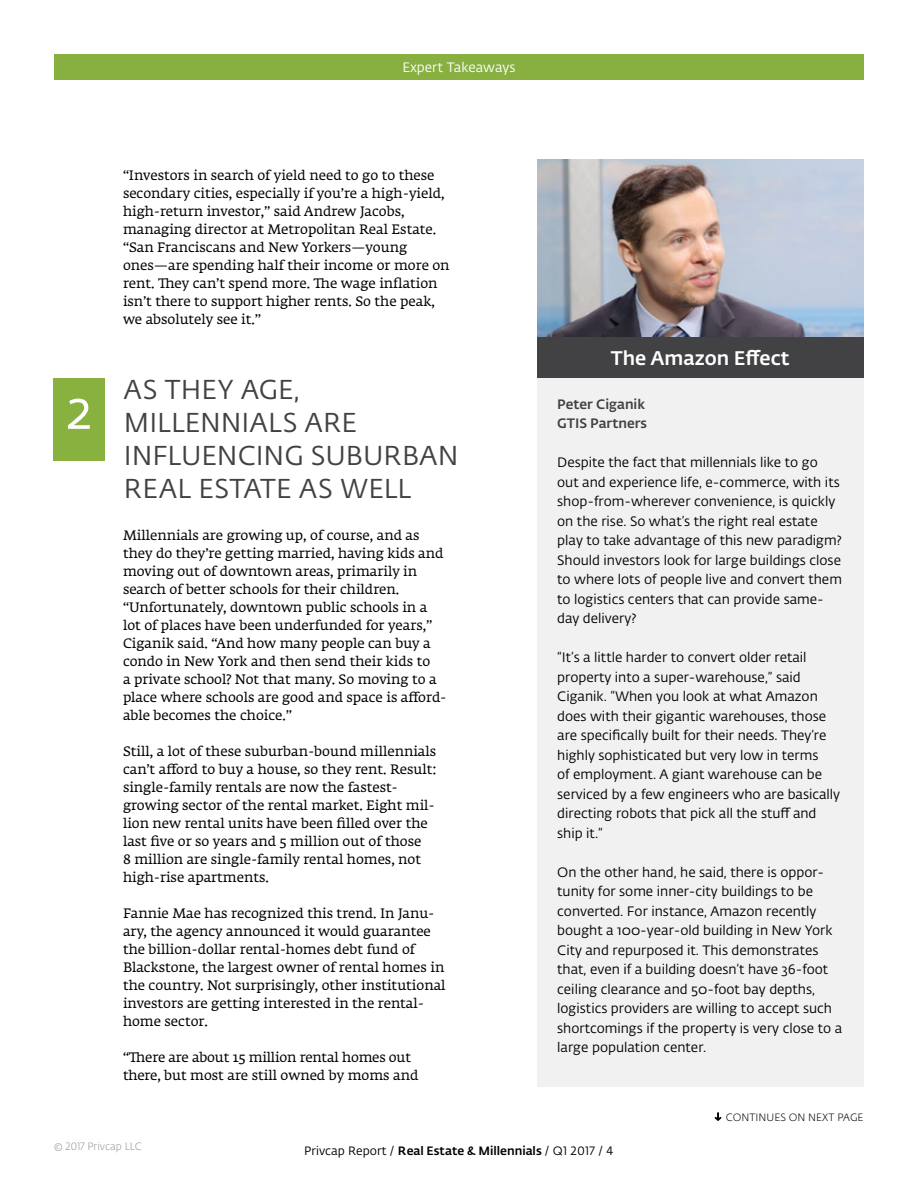
<style>
.page{position:relative;width:918px;height:1188px;background:#fff}
.page>*{position:absolute;margin:0;border:0;box-sizing:border-box;transform-origin:0 0}
.t1{font:54px "Fedra Sans Alt Pro";color:#fff}
.t2{font:27px/33px "Fedra Sans Alt Pro";color:#424143}
.t3{font:500 19.5px "Fedra Sans Alt Pro";color:#fff}
.t4{font:13.5px/18px "Fedra Serif A Std";color:#000}
.t5{font:13.5px/19.5px "Fedra Sans Alt Pro";color:#000}
.t6{font:500 13.5px/19.5px "Fedra Sans Alt Pro";color:#424143}
.t7{font:13.5px "Fedra Sans Alt Pro";color:#fff}
.t8{font:12px "Fedra Sans Alt Pro";color:#000}
.t9{font:300 10.5px "Fedra Sans Alt Pro";color:#000}
.t10{font:300 10.5px "Fedra Sans Alt Pro";color:#939598}
.s1{font-weight:500}
</style>
<div class="page">
<div style="left:54px;top:54px;width:810px;height:26px;background:#88b040"></div>
<svg style="left:715px;top:1112px;width:6px;height:9px"></svg>
<img style="left:537px;top:160px;width:327px;height:177px">
<div style="left:537px;top:378px;width:327px;height:708px;background:#f1f1f1"></div>
<div style="left:537px;top:337px;width:326px;height:41px;background:#424143"></div>
<div style="left:53px;top:378px;width:52px;height:82px;background:#89b13f"></div>
<p class="t7" style="left:402px;top:58px;width:115px">Expert Takeaways</p>
<h1 class="t1" style="left:66px;top:372px;width:28px">2</h1>
<p class="t4" style="left:123px;top:167px;width:328px">“Investors in search of yield need to go to these secondary cities, especially if you’re a high-yield, high-return investor,” said Andrew Jacobs, managing director at Metropolitan Real Estate. “San Franciscans and New Yorkers—young ones—are spending half their income or more on rent. They can’t spend more. The wage inflation isn’t there to support higher rents. So the peak, we absolutely see it.”</p>
<h2 class="t2" style="left:124px;top:373px;width:336px">AS THEY AGE,<br>MILLENNIALS ARE<br>INFLUENCING SUBURBAN<br>REAL ESTATE AS WELL</h2>
<p class="t4" style="left:123px;top:527px;width:325px">Millennials are growing up, of course, and as they do they’re getting married, having kids and moving out of downtown areas, primarily in search of better schools for their children. “Unfortunately, downtown public schools in a lot of places have been underfunded for years,” Ciganik said. “And how many people can buy a condo in New York and then send their kids to<br>a private school? Not that many. So moving to a place where schools are good and space is afford&shy;able becomes the choice.”</p>
<p class="t4" style="left:123px;top:743px;width:315px">Still, a lot of these suburban-bound millennials can’t afford to buy a house, so they rent. Result: single-family rentals are now the fastest&shy;growing sector of the rental market. Eight mil&shy;lion new rental units have been filled over the last five or so years and 5 million out of those<br>8 million are single-family rental homes, not high-rise apartments.</p>
<p class="t4" style="left:123px;top:905px;width:324px">Fannie Mae has recognized this trend. In Janu&shy;ary, the agency announced it would guarantee the billion-dollar rental-homes debt fund of Blackstone, the largest owner of rental homes in the country. Not surprisingly, other institutional investors are getting interested in the rental&shy;home sector.</p>
<p class="t4" style="left:123px;top:1049px;width:297px">“There are about 15 million rental homes out there, but most are still owned by moms and</p>
<h3 class="t3" style="left:611px;top:344px;width:180px">The Amazon Effect</h3>
<p class="t6" style="left:557px;top:393px;width:91px">Peter Ciganik<br>GTIS Partners</p>
<p class="t5" style="left:557px;top:452px;width:286px">Despite the fact that millennials like to go out and experience life, e-commerce, with its shop-from-wherever convenience, is quickly on the rise. So what’s the right real estate play to take advantage of this new paradigm?<br>Should investors look for large buildings close to where lots of people live and convert them to logistics centers that can provide same&shy;day delivery?</p>
<p class="t5" style="left:557px;top:647px;width:284px">“It’s a little harder to convert older retail property into a super-warehouse,” said Ciganik. “When you look at what Amazon does with their gigantic warehouses, those are specifically built for their needs. They’re highly sophisticated but very low in terms<br>of employment. A giant warehouse can be serviced by a few engineers who are basically directing robots that pick all the stuff and ship it.”</p>
<p class="t5" style="left:557px;top:862px;width:286px">On the other hand, he said, there is oppor&shy;tunity for some inner-city buildings to be converted. For instance, Amazon recently bought a 100-year-old building in New York City and repurposed it. This demonstrates that, even if a building doesn’t have 36-foot ceiling clearance and 50-foot bay depths, logistics providers are willing to accept such shortcomings if the property is very close to a large population center.</p>
<p class="t9" style="left:726px;top:1111px;width:139px">CONTINUES ON NEXT PAGE</p>
<p class="t10" style="left:54px;top:1139px;width:90px">© 2017 Privcap LLC</p>
<p class="t8" style="left:304px;top:1142px;width:311px">Privcap Report / <span class="s1">Real Estate &amp; Millennials</span> / Q1 2017 / 4</p>
</div>
